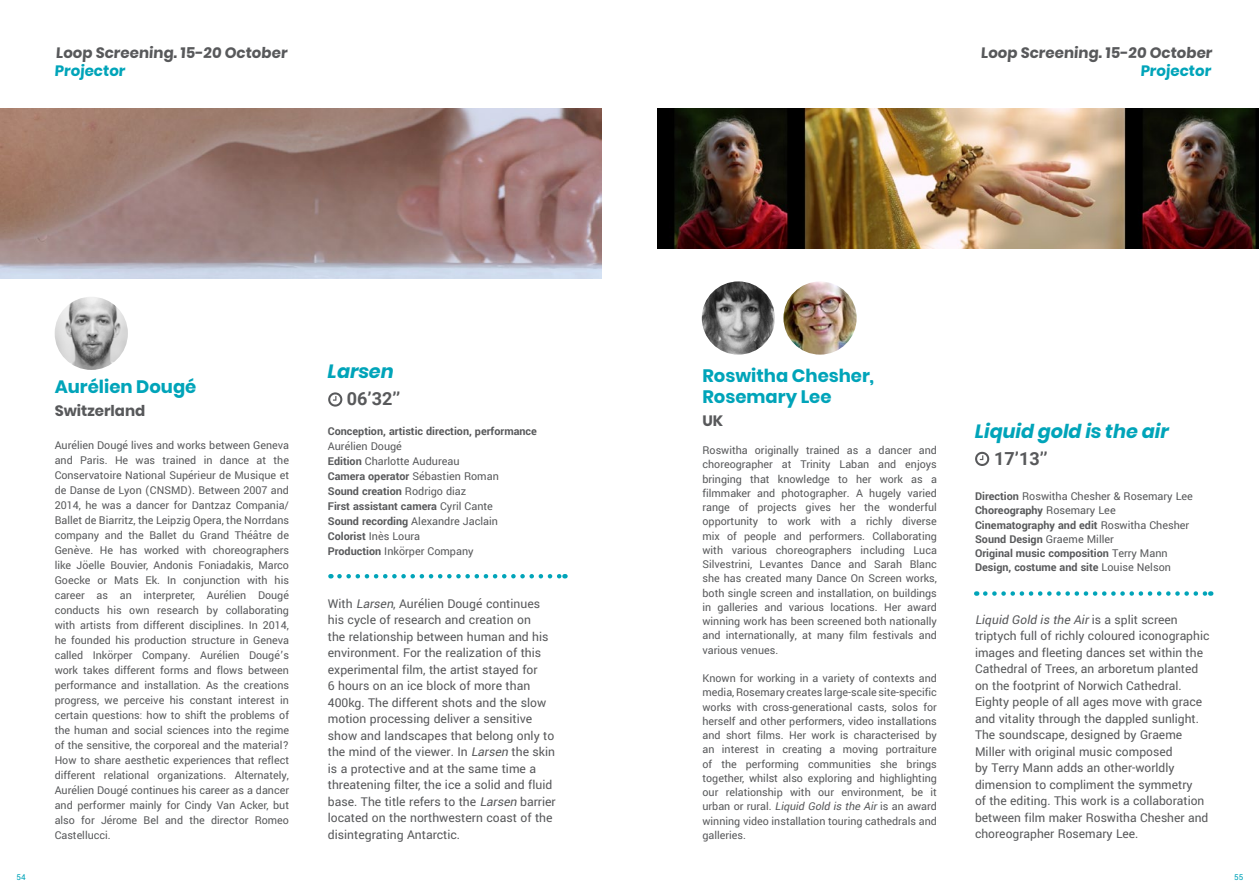
<style>
.page{position:relative;width:1259px;height:893px;background:#fff}
.page>*{position:absolute;margin:0;border:0;box-sizing:border-box;transform-origin:0 0}
.t1{font:italic 700 19.2px "Poppins";color:#00a4b9}
.t2{font:700 18px/21px "Poppins";color:#00a4b9}
.t3{font:700 18px "Roboto";color:#58595b}
.t4{font:700 15px "Poppins";color:#58595b}
.t5{font:700 15px "Poppins";color:#00a4b9}
.t6{font:13.5px/16.5px "Yantramanav";color:#58595b}
.t7{font:12px/15px "Yantramanav";color:#58595b;text-align:justify}
.t8{font:700 12px/14.2px "Yantramanav";color:#58595b}
.t9{font:9px "Yantramanav";color:#00a4b9}
.s1{font-weight:700}
.s2{font-style:italic}
.s3{font-weight:400}
</style>
<div class="page">
<img style="left:0;top:109px;width:601px;height:170px">
<img style="left:55px;top:297px;width:73px;height:73px;border-radius:37px">
<svg style="left:339px;top:574px;width:226px;height:4px"></svg>
<svg style="left:328px;top:392px;width:14px;height:15px"></svg>
<svg style="left:985px;top:591px;width:226px;height:5px"></svg>
<svg style="left:975px;top:452px;width:14px;height:14px"></svg>
<img style="left:657px;top:108px;width:602px;height:141px">
<img style="left:702px;top:281px;width:73px;height:74px;border-radius:37px">
<img style="left:783px;top:281px;width:73px;height:74px;border-radius:37px">
<p class="t4" style="left:56px;top:43px;width:234px">Loop Screening. 15-20 October</p>
<p class="t5" style="left:55px;top:61px;width:73px">Projector</p>
<h2 class="t2" style="left:55px;top:376px;width:143px">Aurélien Dougé</h2>
<p class="t4" style="left:55px;top:400px;width:92px">Switzerland</p>
<p class="t7" style="left:55px;top:438px;width:236px">Aurélien Dougé lives and works between Geneva and Paris. He was trained in dance at the Conservatoire National Supérieur de Musique et de Danse de Lyon (CNSMD). Between 2007 and 2014, he was a dancer for Dantzaz Compania/ Ballet de Biarritz, the Leipzig Opera, the Norrdans company and the Ballet du Grand Théâtre de Genève. He has worked with choreographers like Jöelle Bouvier, Andonis Foniadakis, Marco Goecke or Mats Ek. In conjunction with his career as an interpreter, Aurélien Dougé conducts his own research by collaborating with artists from different disciplines. In 2014, he founded his production structure in Geneva called Inkörper Company. Aurélien Dougé’s work takes different forms and flows between performance and installation. As the creations progress, we perceive his constant interest in certain questions: how to shift the problems of the human and social sciences into the regime of the sensitive, the corporeal and the material?<br>How to share aesthetic experiences that reflect different relational organizations. Alternately, Aurélien Dougé continues his career as a dancer and performer mainly for Cindy Van Acker, but also for Jérome Bel and the director Romeo Castellucci.</p>
<h1 class="t1" style="left:328px;top:358px;width:67px">Larsen</h1>
<h2 class="t3" style="left:347px;top:389px;width:55px">06’32’’</h2>
<p class="t8" style="left:328px;top:425px;width:211px">Conception, artistic direction, performance</p>
<p class="t7" style="left:328px;top:439px;width:172px;text-align:left">Aurélien Dougé<br><span class="s1">Edition</span> Charlotte Audureau<br><span class="s1">Camera operator</span> Sébastien Roman<br><span class="s1">Sound creation</span> Rodrigo diaz<br><span class="s1">First assistant camera</span> Cyril Cante<br><span class="s1">Sound recording</span> Alexandre Jaclain<br><span class="s1">Colorist</span> Inès Loura<br><span class="s1">Production</span> Inkörper Company</p>
<p class="t6" style="left:328px;top:596px;width:229px">With <span class="s2">Larsen</span>, Aurélien Dougé continues his cycle of research and creation on<br>the relationship between human and his environment. For the realization of this experimental film, the artist stayed for<br>6 hours on an ice block of more than 400kg. The different shots and the slow motion processing deliver a sensitive show and landscapes that belong only to the mind of the viewer. In <span class="s2">Larsen</span> the skin is a protective and at the same time a threatening filter, the ice a solid and fluid base. The title refers to the <span class="s2">Larsen</span> barrier located on the northwestern coast of the disintegrating Antarctic.</p>
<p class="t4" style="left:981px;top:43px;width:234px">Loop Screening. 15-20 October</p>
<p class="t5" style="left:1140px;top:61px;width:73px">Projector</p>
<h2 class="t2" style="left:702px;top:365px;width:173px">Roswitha Chesher,<br>Rosemary Lee</h2>
<p class="t4" style="left:702px;top:410px;width:22px">UK</p>
<p class="t7" style="left:702px;top:444px;width:236px;line-height:14.2px">Roswitha originally trained as a dancer and choreographer at Trinity Laban and enjoys bringing that knowledge to her work as a filmmaker and photographer. A hugely varied range of projects gives her the wonderful opportunity to work with a richly diverse mix of people and performers. Collaborating with various choreographers including Luca Silvestrini, Levantes Dance and Sarah Blanc she has created many Dance On Screen works, both single screen and installation, on buildings in galleries and various locations. Her award winning work has been screened both nationally and internationally, at many film festivals and various venues.</p>
<p class="t7" style="left:702px;top:671px;width:236px;line-height:14.2px">Known for working in a variety of contexts and media, Rosemary creates large-scale site-specific works with cross-generational casts, solos for herself and other performers, video installations and short films. Her work is characterised by an interest in creating a moving portraiture of the performing communities she brings together, whilst also exploring and highlighting our relationship with our environment, be it urban or rural. <span class="s2">Liquid Gold is the Air</span>is an award winning video installation touring cathedrals and galleries.</p>
<h1 class="t1" style="left:975px;top:418px;width:195px">Liquid gold is the air</h1>
<h2 class="t3" style="left:994px;top:448px;width:55px">17’13’’</h2>
<p class="t8" style="left:975px;top:490px;width:219px">Direction <span class="s3">Roswitha Chesher &amp; Rosemary Lee </span>Choreography <span class="s3">Rosemary Lee </span>Cinematography and edit <span class="s3">Roswitha Chesher </span>Sound Design <span class="s3">Graeme Miller<br></span>Original music composition <span class="s3">Terry Mann </span>Design, costume and site <span class="s3">Louise Nelson</span></p>
<p class="t6" style="left:975px;top:612px;width:236px"><span class="s2">Liquid Gold is the Air</span>i s a s p l i t s c ree n triptych full of richly coloured iconographic images and fleeting dances set within the Cathedral of Trees, an arboretum planted on the footprint of Norwich Cathedral.<br>Eighty people of all ages move with grace and vitality through the dappled sunlight.<br>The soundscape, designed by Graeme Miller with original music composed<br>by Terry Mann adds an other-worldly dimension to compliment the symmetry<br>of the editing. This work is a collaboration between film maker Roswitha Chesher and choreographer Rosemary Lee.</p>
<p class="t9" style="left:17px;top:872px;width:11px">54</p>
<p class="t9" style="left:1234px;top:872px;width:11px">55</p>
</div>
